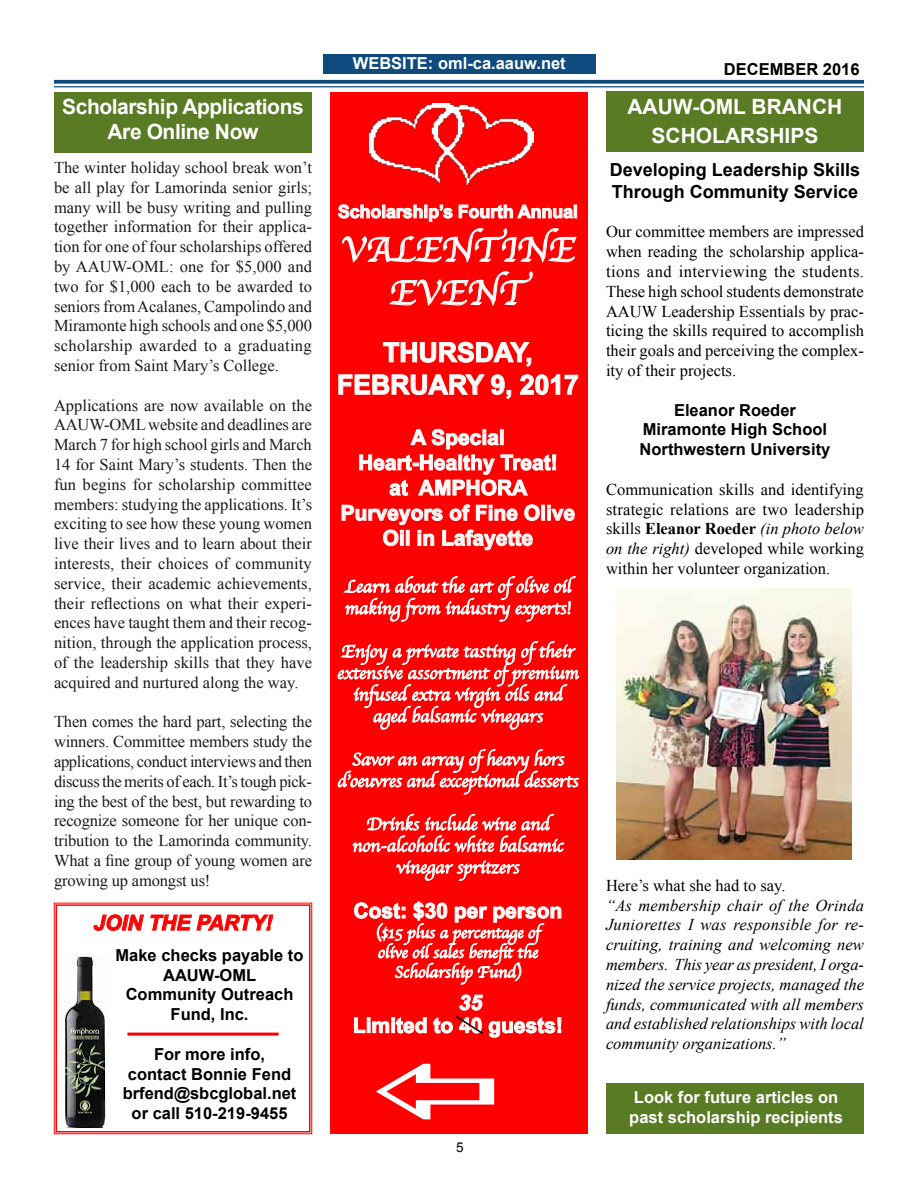
<style>
.page{position:relative;width:918px;height:1188px;background:#fff}
.page>*{position:absolute;margin:0;border:0;box-sizing:border-box;transform-origin:0 0}
.t1{font:36px/43.2px "Apple Chancery";color:#fff;text-align:center}
.t2{font:700 27px/32.4px "Arial";letter-spacing:-.01em;color:#fff;text-align:center}
.t3{font:700 21px/25.2px "Arial";color:#fff;text-align:center}
.t4{font:700 21px/25.2px "Arial";letter-spacing:-.02em;color:#fff;text-align:center}
.t5{font:italic 700 21px "Arial";color:#fe0000}
.t6{font:italic 700 21px "Arial";color:#fff}
.t7{font:18px/21.6px "Apple Chancery";color:#fff;text-align:center}
.t8{font:700 18px/21.6px "Arial";color:#000}
.t9{font:700 18px "Arial";letter-spacing:-.01em;color:#fff}
.t10{font:16.5px/19.8px "Times New Roman";color:#1a1a1a;text-align:justify}
.t11{font:16.5px/19.8px "Times New Roman";color:#000;text-align:justify}
.t12{font:italic 16.5px/19.8px "Times New Roman";color:#000;text-align:justify}
.t13{font:700 16.5px/19.8px "Arial";color:#000;text-align:center}
.t14{font:700 16.5px/19.8px "Arial";color:#fff}
.t15{font:16.5px/19.8px "Apple Chancery";color:#fff;text-align:center}
.t16{font:13.5px "Arial";color:#000}
.s1{font-weight:700}
.s2{font-style:italic}
</style>
<div class="page">
<div style="left:54px;top:92px;width:258px;height:60px;background:#597b24"></div>
<div style="left:324px;top:54px;width:272px;height:20px;background:#0f4b7d"></div>
<svg style="left:54px;top:80px;width:810px;height:4px;background:#235a88"></svg>
<hr style="left:54px;top:86px;width:810px;height:1px;background:#0f4b7d">
<div style="left:606px;top:91px;width:258px;height:61px;background:#597b24"></div>
<div style="left:606px;top:1084px;width:258px;height:50px;background:#597b24"></div>
<img style="left:617px;top:589px;width:235px;height:270px">
<div style="left:330px;top:93px;width:258px;height:1041px;background:#fe0000"></div>
<img style="left:369px;top:104px;width:165px;height:81px">
<svg style="left:338px;top:204px;width:239px;height:18px"></svg>
<svg style="left:342px;top:228px;width:235px;height:35px"></svg>
<svg style="left:389px;top:271px;width:144px;height:35px"></svg>
<svg style="left:383px;top:341px;width:149px;height:26px"></svg>
<svg style="left:338px;top:374px;width:147px;height:21px"></svg>
<svg style="left:491px;top:374px;width:21px;height:25px"></svg>
<svg style="left:520px;top:374px;width:58px;height:21px"></svg>
<svg style="left:359px;top:429px;width:197px;height:67px"></svg>
<div style="left:542px;top:505px;width:3px;height:15px;border:1px solid #fff"></div>
<svg style="left:548px;top:505px;width:27px;height:16px"></svg>
<svg style="left:341px;top:504px;width:199px;height:47px"></svg>
<svg style="left:337px;top:576px;width:242px;height:154px"></svg>
<svg style="left:338px;top:749px;width:242px;height:46px"></svg>
<svg style="left:352px;top:813px;width:213px;height:68px"></svg>
<svg style="left:54px;top:903px;width:258px;height:231px"></svg>
<div style="left:56px;top:904px;width:254px;height:228px;border:2px solid #fe0000"></div>
<hr style="left:127px;top:1033px;width:152px;height:3px;background:#fe0000">
<img style="left:64px;top:954px;width:43px;height:174px">
<svg style="left:354px;top:901px;width:208px;height:137px"></svg>
<p class="t4" style="left:62px;top:94px;width:243px">Scholarship Applications<br>Are Online Now</p>
<p class="t10" style="left:54px;top:157px;width:260px">The winter holiday school break won’t be all play for Lamorinda senior girls; many will be busy writing and pulling together information for their applica&shy;tion for one of four scholarships offered by AAUW-OML: one for $5,000 and two for $1,000 each to be awarded to seniors from Acalanes, Campolindo and Miramonte high schools and one $5,000 scholarship awarded to a graduating senior from Saint Mary’s College.</p>
<p class="t10" style="left:54px;top:395px;width:260px">Applications are now available on the AAUW-OML website and deadlines are March 7 for high school girls and March 14 for Saint Mary’s students. Then the fun begins for scholarship committee members: studying the applications. It’s exciting to see how these young women live their lives and to learn about their interests, their choices of community service, their academic achievements, their reflections on what their experi&shy;ences have taught them and their recog&shy;nition, through the application process, of the leadership skills that they have acquired and nurtured along the way.</p>
<p class="t10" style="left:54px;top:712px;width:260px">Then comes the hard part, selecting the winners. Committee members study the applications, conduct interviews and then discuss the merits of each. It’s tough pick&shy;ing the best of the best, but rewarding to recognize someone for her unique con&shy;tribution to the Lamorinda community.<br>What a fine group of young women are growing up amongst us!</p>
<p class="t5" style="left:94px;top:909px;width:180px">JOIN THE PARTY!</p>
<p class="t13" style="left:116px;top:946px;width:190px">Make checks payable to<br>AAUW-OML<br>Community Outreach<br>Fund, Inc.</p>
<p class="t13" style="left:123px;top:1045px;width:175px">For more info,<br>contact Bonnie Fend brfend@sbcglobal.net or call 510-219-9455</p>
<p class="t14" style="left:353px;top:54px;width:214px">WEBSITE: oml-ca.aauw.net</p>
<p class="t13" style="left:724px;top:60px;width:137px">DECEMBER 2016</p>
<p class="t3" style="left:628px;top:93px;width:216px;line-height:28.8px">AAUW-OML BRANCH<br>SCHOLARSHIPS</p>
<p class="t8" style="left:610px;top:160px;width:252px">Developing Leadership Skills<br>Through Community Service</p>
<p class="t11" style="left:606px;top:222px;width:260px">Our committee members are impressed when reading the scholarship applica&shy;tions and interviewing the students.<br>These high school students demonstrate AAUW Leadership Essentials by prac&shy;ticing the skills required to accomplish their goals and perceiving the complex&shy;ity of their projects.</p>
<p class="t13" style="left:640px;top:400px;width:192px">Eleanor Roeder<br>Miramonte High School<br>Northwestern University</p>
<p class="t11" style="left:606px;top:479px;width:260px">Communication skills and identifying strategic relations are two leadership skills <span class="s1">Eleanor Roeder</span> <span class="s2">(in photo below on the right)</span> developed while working within her volunteer organization.</p>
<p class="t9" style="left:338px;top:200px;width:242px">Scholarship’s Fourth Annual</p>
<h1 class="t1" style="left:341px;top:228px;width:235px">VALENTINE<br>EVENT</h1>
<h2 class="t2" style="left:337px;top:337px;width:244px">THURSDAY,<br>FEBRUARY 9, 2017</h2>
<p class="t3" style="left:341px;top:425px;width:236px">A Special<br>Heart-Healthy Treat!<br>at AMPHORA<br>Purveyors of Fine Olive<br>Oil in Lafayette</p>
<p class="t7" style="left:345px;top:576px;width:228px;text-align:left">Learn about the art of olive oil making from industry experts!</p>
<p class="t7" style="left:337px;top:640px;width:243px">Enjoy a private tasting of their extensive assortment of premium infused extra virgin oils and aged balsamic vinegars</p>
<p class="t7" style="left:337px;top:748px;width:243px">Savor an array of heavy hors d’oeuvres and exceptional desserts</p>
<p class="t7" style="left:352px;top:813px;width:213px">Drinks include wine and non-alcoholic white balsamic vinegar spritzers</p>
<p class="t3" style="left:353px;top:899px;width:210px">Cost: $30 per person</p>
<p class="t15" style="left:376px;top:923px;width:166px">($15 plus a percentage of olive oil sales benefit the<br>Scholarship Fund)</p>
<p class="t3" style="left:353px;top:1013px;width:212px">Limited to 40 guests!</p>
<p class="t11" style="left:606px;top:875px;width:181px">Here’s what she had to say.</p>
<p class="t12" style="left:606px;top:895px;width:260px">“As membership chair of the Orinda Juniorettes I was responsible for re&shy;cruiting, training and welcoming new members. This year as president, I orga&shy;nized the service projects, managed the funds, communicated with all members and established relationships with local community organizations.”</p>
<p class="t14" style="left:629px;top:1088px;width:215px">Look for future articles on past scholarship recipients</p>
<p class="t6" style="left:459px;top:989px;width:25px">35</p>
<p class="t16" style="left:456px;top:1139px;width:9px">5</p>
</div>
